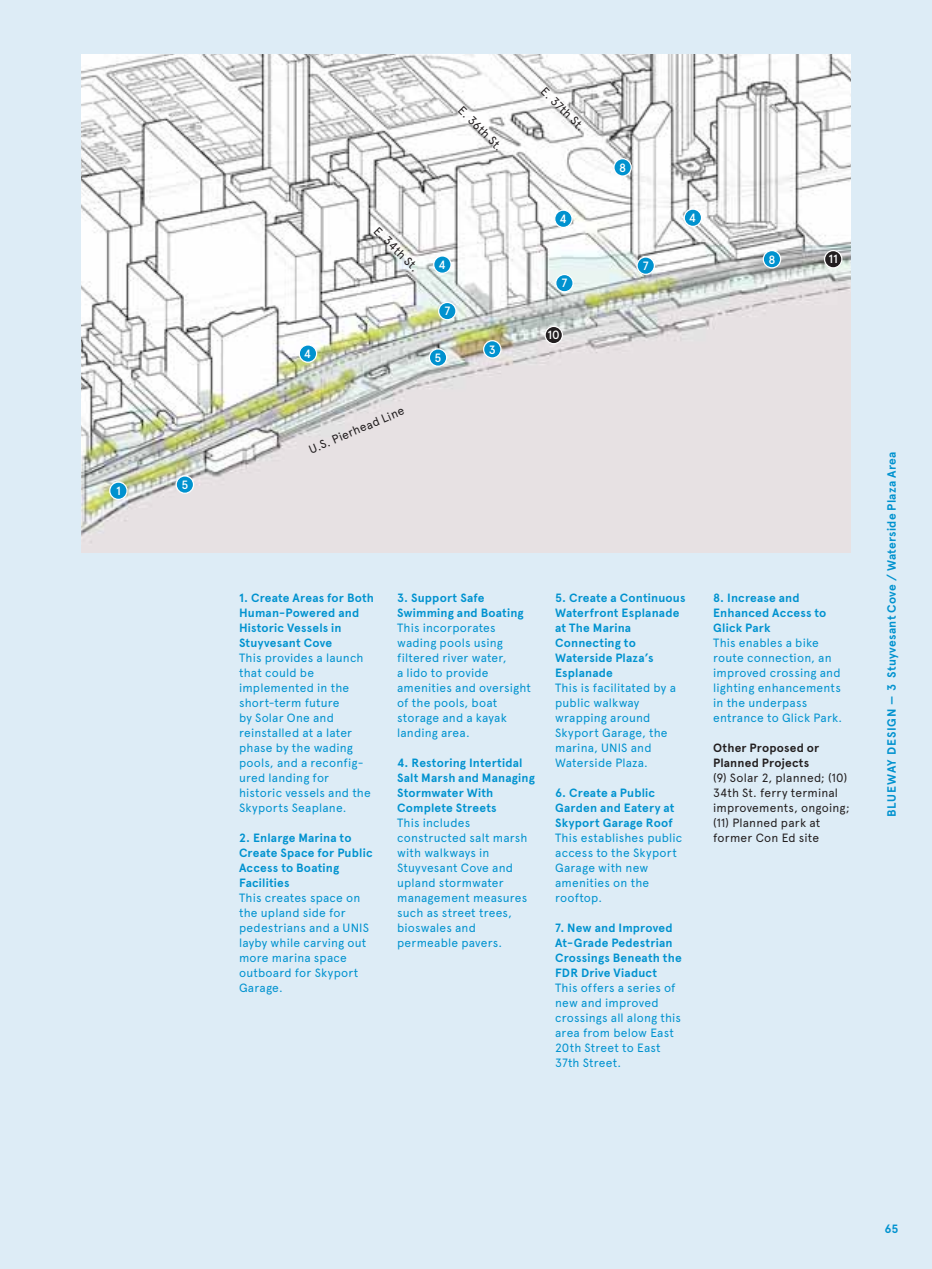
<style>
.page{position:relative;width:932px;height:1269px;background:#ddecf6}
.page>*{position:absolute;margin:0;border:0;box-sizing:border-box;transform-origin:0 0}
.t1{font:12px/15px "Apercu";letter-spacing:.015em;color:#0092cf}
.t2{font:700 12px/15px "Apercu";letter-spacing:.015em;color:#0092cf}
.t3{font:12px/15px "Apercu";letter-spacing:.015em;color:#231f20}
.t4{font:700 12px/15px "Apercu";letter-spacing:.015em;color:#231f20}
.t5{font:500 12px "Apercu";color:#fff}
</style>
<div class="page">
<img style="left:81px;top:54px;width:769px;height:498px">
<div style="left:110px;top:482px;width:17px;height:17px;background:#0092cf;border-radius:50%"></div>
<div style="left:109px;top:481px;width:19px;height:19px;border:1px solid #fff;border-radius:50%"></div>
<div style="left:299px;top:345px;width:17px;height:17px;background:#0092cf;border-radius:50%"></div>
<div style="left:299px;top:344px;width:18px;height:19px;border:1px solid #fff;border-radius:50%"></div>
<div style="left:433px;top:256px;width:18px;height:17px;background:#0092cf;border-radius:50%"></div>
<div style="left:433px;top:255px;width:18px;height:19px;border:1px solid #fff;border-radius:50%"></div>
<div style="left:554px;top:210px;width:18px;height:17px;background:#0092cf;border-radius:50%"></div>
<div style="left:554px;top:210px;width:18px;height:18px;border:1px solid #fff;border-radius:50%"></div>
<div style="left:684px;top:209px;width:17px;height:17px;background:#0092cf;border-radius:50%"></div>
<div style="left:683px;top:208px;width:19px;height:19px;border:1px solid #fff;border-radius:50%"></div>
<div style="left:483px;top:341px;width:18px;height:17px;background:#0092cf;border-radius:50%"></div>
<div style="left:483px;top:340px;width:18px;height:19px;border:1px solid #fff;border-radius:50%"></div>
<div style="left:176px;top:476px;width:17px;height:17px;background:#0092cf;border-radius:50%"></div>
<div style="left:175px;top:475px;width:19px;height:19px;border:1px solid #fff;border-radius:50%"></div>
<div style="left:429px;top:349px;width:17px;height:17px;background:#0092cf;border-radius:50%"></div>
<div style="left:429px;top:348px;width:18px;height:19px;border:1px solid #fff;border-radius:50%"></div>
<div style="left:555px;top:275px;width:18px;height:17px;background:#0092cf;border-radius:50%"></div>
<div style="left:555px;top:274px;width:18px;height:18px;border:1px solid #fff;border-radius:50%"></div>
<div style="left:637px;top:257px;width:17px;height:17px;background:#0092cf;border-radius:50%"></div>
<div style="left:636px;top:256px;width:19px;height:19px;border:1px solid #fff;border-radius:50%"></div>
<div style="left:438px;top:302px;width:18px;height:18px;background:#0092cf;border-radius:50%"></div>
<div style="left:438px;top:302px;width:18px;height:18px;border:1px solid #fff;border-radius:50%"></div>
<div style="left:614px;top:159px;width:17px;height:17px;background:#0092cf;border-radius:50%"></div>
<div style="left:613px;top:158px;width:19px;height:19px;border:1px solid #fff;border-radius:50%"></div>
<div style="left:763px;top:251px;width:17px;height:17px;background:#0092cf;border-radius:50%"></div>
<div style="left:762px;top:250px;width:19px;height:19px;border:1px solid #fff;border-radius:50%"></div>
<div style="left:545px;top:326px;width:17px;height:18px;background:#231f20;border-radius:50%"></div>
<div style="left:544px;top:326px;width:19px;height:18px;border:1px solid #fff;border-radius:50%"></div>
<div style="left:824px;top:251px;width:17px;height:17px;background:#231f20;border-radius:50%"></div>
<div style="left:824px;top:250px;width:18px;height:19px;border:1px solid #fff;border-radius:50%"></div>
<p class="t5" style="left:116px;top:486px;width:6px">1</p>
<p class="t5" style="left:181px;top:480px;width:8px">5</p>
<p class="t3" style="left:464px;top:104px;width:59px;rotate:45deg">E. 36th St.</p>
<p class="t5" style="left:304px;top:349px;width:9px">4</p>
<p class="t3" style="left:380px;top:224px;width:59px;rotate:45deg">E. 34th St.</p>
<p class="t3" style="left:307px;top:444px;width:104px;rotate:-23deg">U.S. Pierhead Line</p>
<p class="t5" style="left:438px;top:260px;width:9px">4</p>
<p class="t5" style="left:444px;top:307px;width:7px">7</p>
<p class="t5" style="left:434px;top:353px;width:8px">5</p>
<p class="t5" style="left:489px;top:345px;width:8px">3</p>
<p class="t3" style="left:547px;top:85px;width:58px;rotate:45deg">E. 37th St.</p>
<p class="t5" style="left:619px;top:163px;width:9px">8</p>
<p class="t5" style="left:559px;top:214px;width:9px">4</p>
<p class="t5" style="left:689px;top:213px;width:9px">4</p>
<p class="t5" style="left:561px;top:279px;width:7px">7</p>
<p class="t5" style="left:547px;top:331px;width:14px">10</p>
<p class="t5" style="left:642px;top:261px;width:7px">7</p>
<p class="t5" style="left:768px;top:255px;width:9px">8</p>
<p class="t5" style="left:828px;top:255px;width:11px">11</p>
<p class="t2" style="left:239px;top:592px;width:136px">1. Create Areas for Both<br>Human-Powered and<br>Historic Vessels in<br>Stuyvesant Cove</p>
<p class="t1" style="left:239px;top:652px;width:133px">This provides a launch that could be implemented in the short-term future<br>by Solar One and reinstalled at a later phase by the wading pools, and a reconfig&shy;ured landing for historic vessels and the<br>Skyports Seaplane.</p>
<p class="t2" style="left:239px;top:832px;width:135px">2. Enlarge Marina to<br>Create Space for Public<br>Access to Boating<br>Facilities</p>
<p class="t1" style="left:239px;top:892px;width:131px">This creates space on the upland side for pedestrians and a UNIS layby while carving out more marina space outboard for Skyport<br>Garage.</p>
<p class="t2" style="left:397px;top:592px;width:128px">3. Support Safe<br>Swimming and Boating</p>
<p class="t1" style="left:397px;top:622px;width:135px">This incorporates wading pools using filtered river water,<br>a lido to provide amenities and oversight of the pools, boat storage and a kayak landing area.</p>
<p class="t2" style="left:397px;top:757px;width:139px">4. Restoring Intertidal<br>Salt Marsh and Managing<br>Stormwater With<br>Complete Streets</p>
<p class="t1" style="left:397px;top:817px;width:132px">This includes constructed salt marsh with walkways in<br>Stuyvesant Cove and upland stormwater management measures such as street trees, bioswales and permeable pavers.</p>
<p class="t2" style="left:555px;top:592px;width:132px">5. Create a Continuous<br>Waterfront Esplanade at The Marina<br>Connecting to<br>Waterside Plaza’s<br>Esplanade</p>
<p class="t1" style="left:555px;top:682px;width:122px">This is facilitated by a public walkway wrapping around<br>Skyport Garage, the marina, UNIS and<br>Waterside Plaza.</p>
<p class="t2" style="left:555px;top:787px;width:121px">6. Create a Public<br>Garden and Eatery at<br>Skyport Garage Roof</p>
<p class="t1" style="left:555px;top:832px;width:129px">This establishes public access to the Skyport<br>Garage with new amenities on the rooftop.</p>
<p class="t2" style="left:555px;top:922px;width:128px">7. New and Improved<br>At-Grade Pedestrian<br>Crossings Beneath the<br>FDR Drive Viaduct</p>
<p class="t1" style="left:555px;top:982px;width:127px">This offers a series of new and improved crossings all along this area from below East<br>20th Street to East<br>37th Street.</p>
<p class="t2" style="left:713px;top:592px;width:115px">8. Increase and<br>Enhanced Access to<br>Glick Park</p>
<p class="t1" style="left:713px;top:637px;width:130px">This enables a bike route connection, an improved crossing and lighting enhancements in the underpass entrance to Glick Park.</p>
<p class="t4" style="left:713px;top:742px;width:108px">Other Proposed or<br>Planned Projects</p>
<p class="t3" style="left:713px;top:772px;width:138px">(9) Solar 2, planned; (10)<br>34th St. ferry terminal improvements, ongoing; (11) Planned park at former Con Ed site</p>
<p class="t2" style="left:885px;top:817px;width:367px;rotate:-90deg">BLUEWAY DESIGN — 3 Stuyvesant Cove / Waterside Plaza Area</p>
<p class="t2" style="left:884px;top:1222px;width:16px">65</p>
</div>
